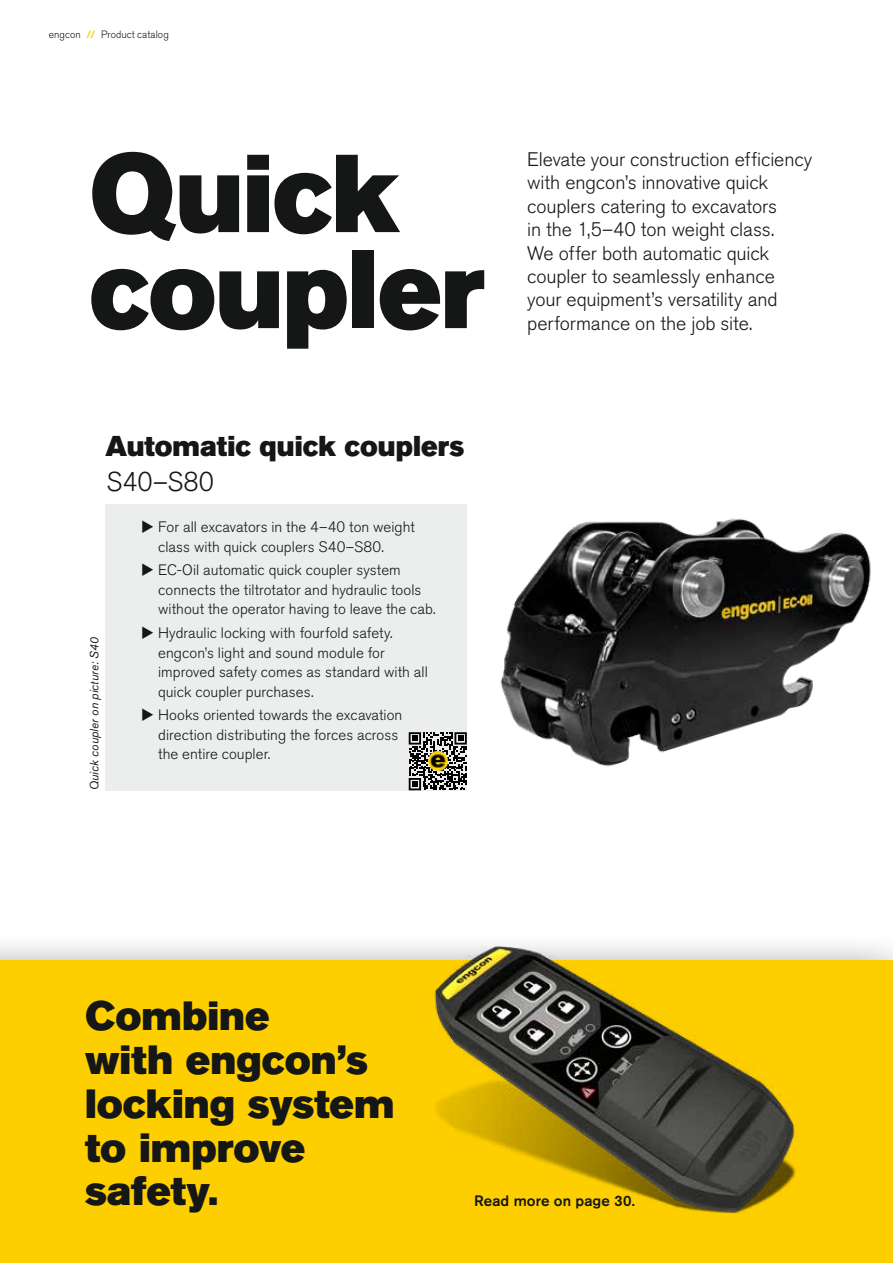
<style>
.page{position:relative;width:893px;height:1263px;background:#fff}
.page>*{position:absolute;margin:0;border:0;box-sizing:border-box;transform-origin:0 0}
.t1{font:109.5px/96px "Akzidenz Grotesk Pro Super";letter-spacing:-.01em;color:#151616}
.t2{font:40.5px/43.8px "Akzidenz Grotesk Pro Super";color:#151616}
.t3{font:28.5px "Akzidenz Grotesk Pro Super";color:#151616}
.t4{font:300 27px "Akzidenz Grotesk Pro";letter-spacing:.005em;color:#151616}
.t5{font:300 19.5px/23.4px "Akzidenz Grotesk Pro";letter-spacing:-.005em;color:#151616}
.t6{font:300 15px/19.5px "Akzidenz Grotesk Pro";letter-spacing:.005em;color:#151616}
.t7{font:500 15px "Akzidenz Grotesk Pro";letter-spacing:.005em;color:#151616}
.t8{font:italic 12px "Akzidenz Grotesk Pro";letter-spacing:.015em;color:#151616}
.t9{font:300 10.5px "Akzidenz Grotesk Pro";letter-spacing:.01em;color:#151616}
.s1{font-weight:700;color:#ffd31b}
</style>
<div class="page">
<div style="left:0;top:932px;width:893px;height:331px;background:#151616;opacity:.75"></div>
<div style="left:0;top:960px;width:893px;height:303px;background:#fdcf00"></div>
<img style="left:413px;top:932px;width:419px;height:282px">
<div style="left:105px;top:504px;width:362px;height:286px;background:#eceded"></div>
<svg style="left:409px;top:732px;width:58px;height:58px"></svg>
<img style="left:428px;top:752px;width:19px;height:19px">
<img style="left:500px;top:518px;width:371px;height:249px">
<p class="t9" style="left:49px;top:27px;width:121px">engcon <span class="s1">//</span> Product catalog</p>
<h1 class="t1" style="left:89px;top:145px;width:397px">Quick coupler</h1>
<p class="t5" style="left:527px;top:147px;width:287px">Elevate your construction efficiency with engcon’s innovative quick couplers catering to excavators<br>in the 1,5–40 ton weight class.<br>We offer both automatic quick coupler to seamlessly enhance your equipment’s versatility and performance on the job site.</p>
<h3 class="t3" style="left:105px;top:427px;width:360px">Automatic quick couplers</h3>
<h3 class="t4" style="left:107px;top:464px;width:109px">S40–S80</h3>
<p class="t8" style="left:86px;top:790px;width:155px;rotate:-90deg">Quick coupler on picture: S40</p>
<p class="t6" style="left:158px;top:517px;width:258px">For all excavators in the 4–40 ton weight class with quick couplers S40–S80.</p>
<p class="t6" style="left:158px;top:560px;width:279px">EC-Oil automatic quick coupler system connects the tiltrotator and hydraulic tools without the operator having to leave the cab.</p>
<p class="t6" style="left:158px;top:623px;width:271px">Hydraulic locking with fourfold safety. engcon’s light and sound module for improved safety comes as standard with all quick coupler purchases.</p>
<p class="t6" style="left:158px;top:705px;width:246px">Hooks oriented towards the excavation direction distributing the forces across the entire coupler.</p>
<h2 class="t2" style="left:85px;top:994px;width:311px">Combine<br>with engcon’s locking system to improve safety.</h2>
<p class="t7" style="left:474px;top:1190px;width:162px">Read more on page 30.</p>
</div>
